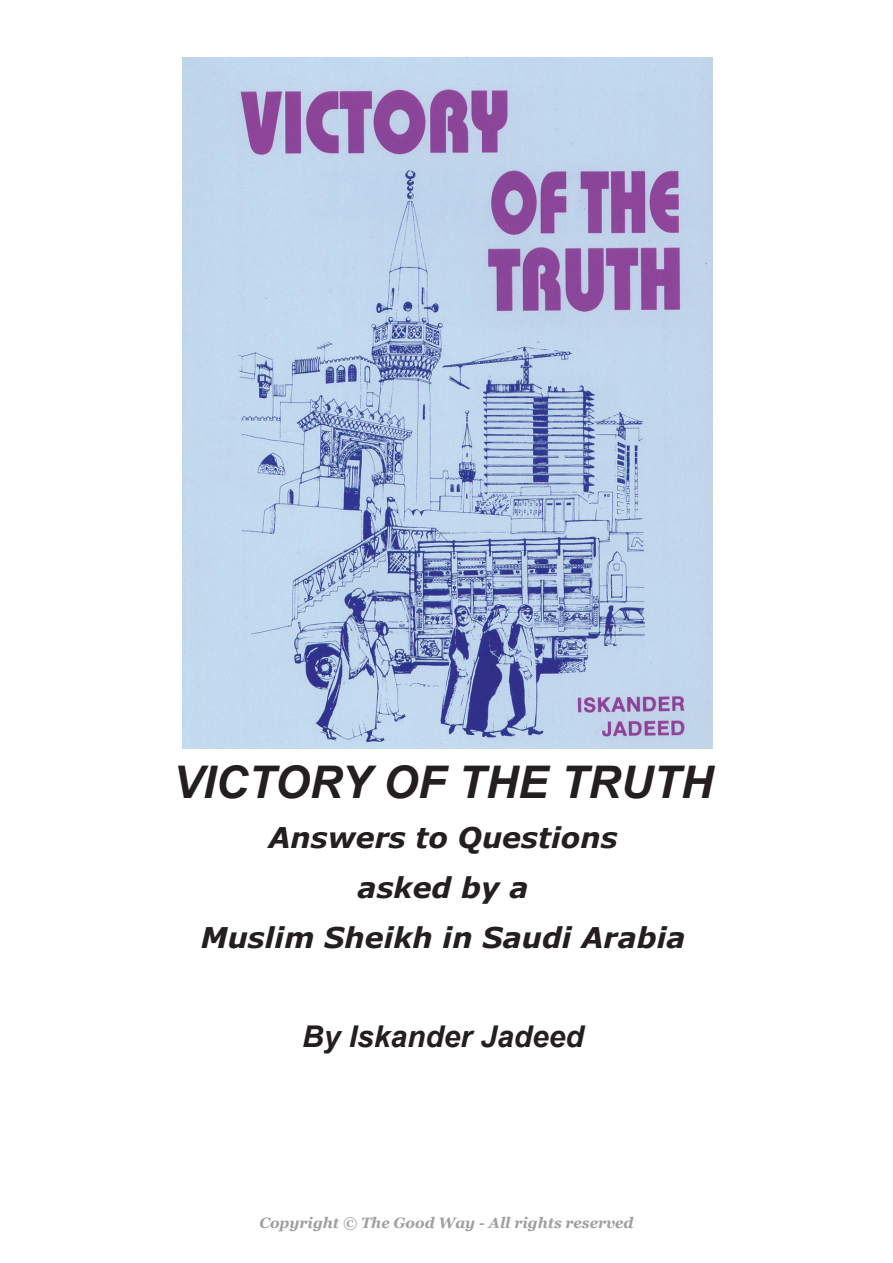
<style>
.page{position:relative;width:893px;height:1263px;background:#fff}
.page>*{position:absolute;margin:0;border:0;box-sizing:border-box;transform-origin:0 0}
.t1{font:italic 700 45px "Arial";color:#231f20}
.t2{font:italic 700 30px "Arial";color:#231f20}
.t3{font:italic 700 28.5px/49.8px "Verdana";color:#231f20;text-align:center}
.t4{font:italic 700 15px "Georgia";color:#9d9fa2}
</style>
<div class="page">
<img style="left:183px;top:57px;width:530px;height:692px">
<h1 class="t1" style="left:173px;top:753px;width:542px">VICTORY OF THE TRUTH</h1>
<p class="t3" style="left:201px;top:812px;width:486px">Answers to Questions<br>asked by a<br>Muslim Sheikh in Saudi Arabia</p>
<p class="t2" style="left:302px;top:1017px;width:283px">By Iskander Jadeed</p>
<p class="t4" style="left:259px;top:1214px;width:376px">Copyright © The Good Way - All rights reserved</p>
</div>
